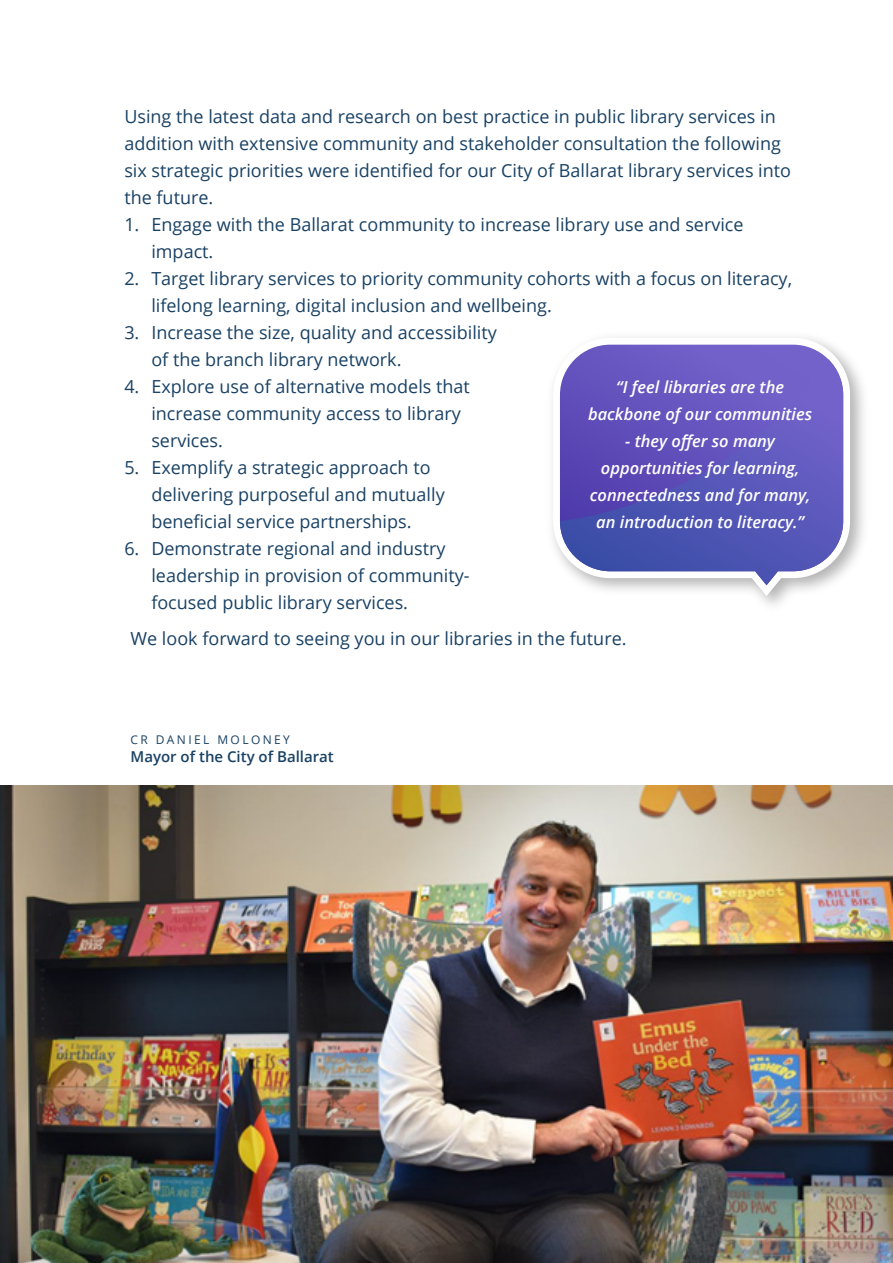
<style>
.page{position:relative;width:893px;height:1263px;background:#fff}
.page>*{position:absolute;margin:0;border:0;box-sizing:border-box;transform-origin:0 0}
.Body_Text{font:18px/27px "Open Sans";color:#194164}
.Byline_Title_-_Align{font:italic 600 16.5px/27px "Open Sans";color:#fff;text-align:center}
.Byline_Title_-_Align-2{font:600 15px "Open Sans";color:#194164}
.Byline_Title_-_Align-3{font:12px "Open Sans";letter-spacing:.2em;color:#194164}
</style>
<div class="page">
<svg style="left:553px;top:338px;width:297px;height:258px"></svg>
<svg style="left:560px;top:345px;width:283px;height:14px;background:#887ad0"></svg>
<svg style="left:560px;top:359px;width:283px;height:226px;background:#6760bd"></svg>
<img style="left:0;top:785px;width:893px;height:478px">
<p class="Body_Text" style="left:124px;top:103px;width:668px">Using the latest data and research on best practice in public library services in addition with extensive community and stakeholder consultation the following six strategic priorities were identified for our City of Ballarat library services into the future.</p>
<p class="Body_Text" style="left:151px;top:211px;width:594px;text-indent:-27px">1. Engage with the Ballarat community to increase library use and service impact.</p>
<p class="Body_Text" style="left:151px;top:265px;width:642px;text-indent:-27px">2. Target library services to priority community cohorts with a focus on literacy, lifelong learning, digital inclusion and wellbeing.</p>
<p class="Body_Text" style="left:151px;top:319px;width:347px;text-indent:-27px">3. Increase the size, quality and accessibility of the branch library network.</p>
<p class="Body_Text" style="left:151px;top:373px;width:320px;text-indent:-27px">4. Explore use of alternative models that increase community access to library services.</p>
<p class="Body_Text" style="left:151px;top:454px;width:295px;text-indent:-27px">5. Exemplify a strategic approach to delivering purposeful and mutually beneficial service partnerships.</p>
<p class="Body_Text" style="left:151px;top:535px;width:320px;text-indent:-27px">6. Demonstrate regional and industry leadership in provision of community&shy;focused public library services.</p>
<p class="Byline_Title_-_Align" style="left:588px;top:373px;width:226px">“I feel libraries are the backbone of our communities</p>
<p class="Byline_Title_-_Align" style="left:590px;top:427px;width:222px">- they offer so many opportunities for learning, connectedness and for many, an introduction to literacy.”</p>
<p class="Body_Text" style="left:130px;top:625px;width:498px">We look forward to seeing you in our libraries in the future.</p>
<p class="Byline_Title_-_Align-3" style="left:130px;top:731px;width:161px">CR DANIEL MOLONEY</p>
<p class="Byline_Title_-_Align-2" style="left:130px;top:746px;width:205px">Mayor of the City of Ballarat</p>
</div>
